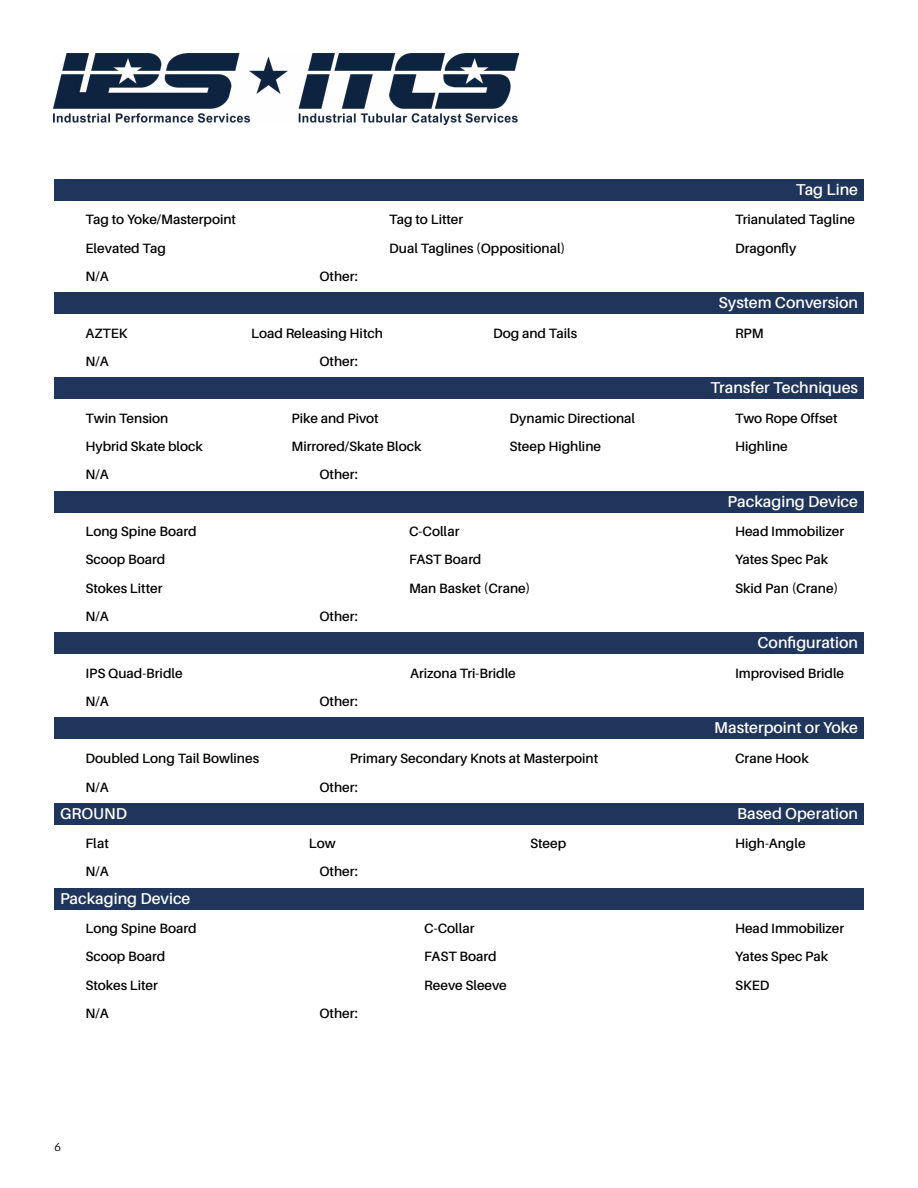
<style>
.page{position:relative;width:918px;height:1188px;background:#fff}
.page>*{position:absolute;margin:0;border:0;box-sizing:border-box;transform-origin:0 0}
.SubHeader__10_5_Semi{font:600 15.75px "Aileron";color:#fff}
.Copy___Bold__left{font:600 13.5px "Aileron";color:#000}
.Copy___Regular{font:600 13.5px "Aileron";color:#000}
.t1{font:12px "Aeonis LT Pro";color:#000}
</style>
<div class="page">
<img style="left:54px;top:54px;width:465px;height:71px">
<div style="left:54px;top:179px;width:810px;height:22px;background:#20355b"></div>
<div style="left:54px;top:293px;width:810px;height:21px;background:#20355b"></div>
<div style="left:54px;top:633px;width:810px;height:21px;background:#20355b"></div>
<div style="left:54px;top:888px;width:810px;height:21px;background:#20355b"></div>
<div style="left:54px;top:718px;width:810px;height:21px;background:#20355b"></div>
<div style="left:54px;top:803px;width:810px;height:21px;background:#20355b"></div>
<div style="left:54px;top:378px;width:810px;height:21px;background:#20355b"></div>
<div style="left:54px;top:491px;width:810px;height:21px;background:#20355b"></div>
<p class="Copy___Bold__left" style="left:86px;top:212px;width:152px">Tag to Yoke/Masterpoint</p>
<p class="Copy___Bold__left" style="left:86px;top:240px;width:82px">Elevated Tag</p>
<p class="Copy___Bold__left" style="left:86px;top:269px;width:25px">N/A</p>
<p class="Copy___Regular" style="left:320px;top:269px;width:40px">Other:</p>
<p class="Copy___Bold__left" style="left:389px;top:212px;width:76px">Tag to Litter</p>
<p class="Copy___Bold__left" style="left:389px;top:240px;width:177px">Dual Taglines (Oppositional)</p>
<p class="Copy___Bold__left" style="left:86px;top:326px;width:44px">AZTEK</p>
<p class="Copy___Bold__left" style="left:86px;top:354px;width:25px">N/A</p>
<p class="Copy___Bold__left" style="left:251px;top:326px;width:133px">Load Releasing Hitch</p>
<p class="Copy___Regular" style="left:320px;top:354px;width:40px">Other:</p>
<p class="Copy___Bold__left" style="left:493px;top:326px;width:86px">Dog and Tails</p>
<p class="Copy___Bold__left" style="left:86px;top:411px;width:84px">Twin Tension</p>
<p class="Copy___Bold__left" style="left:86px;top:439px;width:119px">Hybrid Skate block</p>
<p class="Copy___Bold__left" style="left:86px;top:467px;width:25px">N/A</p>
<p class="Copy___Bold__left" style="left:291px;top:411px;width:89px">Pike and Pivot</p>
<p class="Copy___Bold__left" style="left:291px;top:439px;width:132px">Mirrored/Skate Block</p>
<p class="Copy___Regular" style="left:320px;top:467px;width:40px">Other:</p>
<p class="Copy___Bold__left" style="left:510px;top:411px;width:127px">Dynamic Directional</p>
<p class="Copy___Bold__left" style="left:510px;top:439px;width:93px">Steep Highline</p>
<p class="Copy___Bold__left" style="left:86px;top:524px;width:113px">Long Spine Board</p>
<p class="Copy___Bold__left" style="left:86px;top:552px;width:81px">Scoop Board</p>
<p class="Copy___Bold__left" style="left:86px;top:580px;width:79px">Stokes Litter</p>
<p class="Copy___Bold__left" style="left:86px;top:609px;width:25px">N/A</p>
<p class="Copy___Regular" style="left:320px;top:609px;width:40px">Other:</p>
<p class="Copy___Bold__left" style="left:409px;top:524px;width:52px">C-Collar</p>
<p class="Copy___Bold__left" style="left:409px;top:552px;width:74px">FAST Board</p>
<p class="Copy___Bold__left" style="left:409px;top:580px;width:123px">Man Basket (Crane)</p>
<p class="Copy___Bold__left" style="left:86px;top:666px;width:99px">IPS Quad-Bridle</p>
<p class="Copy___Bold__left" style="left:86px;top:694px;width:25px">N/A</p>
<p class="Copy___Regular" style="left:320px;top:694px;width:40px">Other:</p>
<p class="Copy___Bold__left" style="left:410px;top:666px;width:107px">Arizona Tri-Bridle</p>
<p class="Copy___Bold__left" style="left:86px;top:751px;width:175px">Doubled Long Tail Bowlines</p>
<p class="Copy___Bold__left" style="left:86px;top:780px;width:25px">N/A</p>
<p class="Copy___Bold__left" style="left:350px;top:751px;width:250px">Primary Secondary Knots at Masterpoint</p>
<p class="Copy___Regular" style="left:320px;top:780px;width:40px">Other:</p>
<p class="SubHeader__10_5_Semi" style="left:796px;top:181px;width:64px">Tag Line</p>
<p class="Copy___Bold__left" style="left:735px;top:212px;width:122px">Trianulated Tagline</p>
<p class="Copy___Bold__left" style="left:735px;top:240px;width:63px">Dragonfly</p>
<p class="SubHeader__10_5_Semi" style="left:719px;top:294px;width:141px">System Conversion</p>
<p class="Copy___Bold__left" style="left:735px;top:326px;width:30px">RPM</p>
<p class="SubHeader__10_5_Semi" style="left:710px;top:379px;width:149px">Transfer Techniques</p>
<p class="Copy___Bold__left" style="left:735px;top:411px;width:104px">Two Rope Offset</p>
<p class="Copy___Bold__left" style="left:735px;top:439px;width:54px">Highline</p>
<p class="SubHeader__10_5_Semi" style="left:728px;top:493px;width:132px">Packaging Device</p>
<p class="Copy___Bold__left" style="left:735px;top:524px;width:111px">Head Immobilizer</p>
<p class="Copy___Bold__left" style="left:735px;top:552px;width:95px">Yates Spec Pak</p>
<p class="Copy___Bold__left" style="left:735px;top:580px;width:105px">Skid Pan (Crane)</p>
<p class="SubHeader__10_5_Semi" style="left:757px;top:634px;width:102px">Configuration</p>
<p class="Copy___Bold__left" style="left:735px;top:666px;width:111px">Improvised Bridle</p>
<p class="SubHeader__10_5_Semi" style="left:714px;top:719px;width:145px">Masterpoint or Yoke</p>
<p class="Copy___Bold__left" style="left:735px;top:751px;width:75px">Crane Hook</p>
<p class="SubHeader__10_5_Semi" style="left:60px;top:804px;width:69px">GROUND</p>
<p class="SubHeader__10_5_Semi" style="left:737px;top:804px;width:122px">Based Operation</p>
<p class="Copy___Bold__left" style="left:86px;top:836px;width:25px">Flat</p>
<p class="Copy___Bold__left" style="left:86px;top:864px;width:25px">N/A</p>
<p class="SubHeader__10_5_Semi" style="left:60px;top:890px;width:132px">Packaging Device</p>
<p class="Copy___Bold__left" style="left:86px;top:921px;width:113px">Long Spine Board</p>
<p class="Copy___Bold__left" style="left:86px;top:949px;width:81px">Scoop Board</p>
<p class="Copy___Bold__left" style="left:86px;top:977px;width:74px">Stokes Liter</p>
<p class="Copy___Bold__left" style="left:86px;top:1006px;width:25px">N/A</p>
<p class="t1" style="left:54px;top:1140px;width:9px">6</p>
<p class="Copy___Bold__left" style="left:309px;top:836px;width:28px">Low</p>
<p class="Copy___Regular" style="left:320px;top:864px;width:40px">Other:</p>
<p class="Copy___Regular" style="left:320px;top:1006px;width:40px">Other:</p>
<p class="Copy___Bold__left" style="left:530px;top:836px;width:38px">Steep</p>
<p class="Copy___Bold__left" style="left:735px;top:836px;width:72px">High-Angle</p>
<p class="Copy___Bold__left" style="left:424px;top:921px;width:52px">C-Collar</p>
<p class="Copy___Bold__left" style="left:424px;top:949px;width:74px">FAST Board</p>
<p class="Copy___Bold__left" style="left:424px;top:977px;width:84px">Reeve Sleeve</p>
<p class="Copy___Bold__left" style="left:735px;top:921px;width:111px">Head Immobilizer</p>
<p class="Copy___Bold__left" style="left:735px;top:949px;width:95px">Yates Spec Pak</p>
<p class="Copy___Bold__left" style="left:735px;top:977px;width:36px">SKED</p>
</div>
